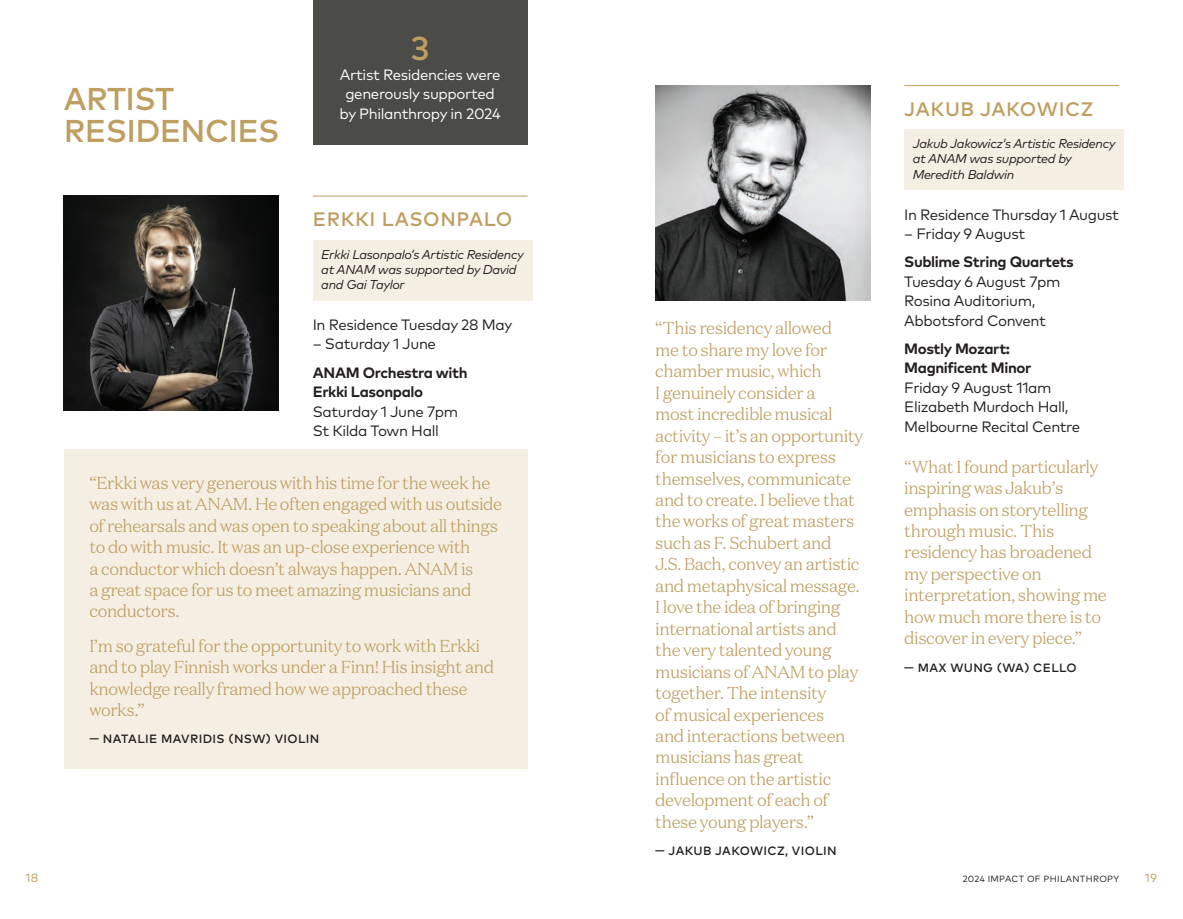
<style>
.page{position:relative;width:1183px;height:919px;background:#fff}
.page>*{position:absolute;margin:0;border:0;box-sizing:border-box;transform-origin:0 0}
.t1{font:500 33px "Mark Pro";color:#bf9e61}
.t2{font:500 31.5px/31.5px "Mark Pro";letter-spacing:-.02em;color:#bf9e61}
.t3{font:500 19.5px "Mark Pro";letter-spacing:.03em;color:#bf9e61}
.t4{font:300 17.25px/21.5px "Domaine Text";letter-spacing:-.025em;color:#bf9e61}
.t5{font:15px/19.5px "Mark Pro";letter-spacing:-.025em;color:#231f20}
.t6{font:700 15px/19.5px "Mark Pro";letter-spacing:-.025em;color:#231f20}
.t7{font:15px/19.5px "Mark Pro";letter-spacing:-.025em;color:#fff;text-align:center}
.t8{font:italic 12.75px/15.3px "Mark Pro";letter-spacing:-.025em;color:#231f20}
.t9{font:500 12px "Mark Pro";letter-spacing:.03em;color:#231f20}
.t10{font:12px "Mark Pro";color:#bf9e61}
.t11{font:9px "Mark Pro";letter-spacing:.03em;color:#231f20}
</style>
<div class="page">
<img style="left:655px;top:85px;width:215px;height:215px">
<hr style="left:904px;top:85px;width:214px;height:1px;background:#bf9e61">
<div style="left:904px;top:129px;width:219px;height:61px;background:#f5eee3"></div>
<img style="left:64px;top:196px;width:215px;height:214px">
<hr style="left:313px;top:196px;width:214px;height:1px;background:#bf9e61">
<div style="left:313px;top:240px;width:219px;height:60px;background:#f5eee3"></div>
<div style="left:64px;top:449px;width:463px;height:319px;background:#f5eee3"></div>
<div style="left:313px;top:0;width:214px;height:144px;background:#4b4c48"></div>
<h2 class="t2" style="left:64px;top:80px;width:217px">ARTIST<br>RESIDENCIES</h2>
<h1 class="t1" style="left:410px;top:24px;width:20px">3</h1>
<p class="t7" style="left:339px;top:63px;width:163px">Artist Residencies were generously supported by Philanthropy in 2024</p>
<p class="t3" style="left:313px;top:205px;width:201px">ERKKI LASONPALO</p>
<p class="t8" style="left:321px;top:245px;width:204px">Erkki Lasonpalo’s Artistic Residency at ANAM was supported by David and Gai Taylor</p>
<p class="t5" style="left:313px;top:314px;width:201px">In Residence Tuesday 28 May</p>
<p class="t5" style="left:313px;top:333px;width:125px">– Saturday 1 June</p>
<p class="t6" style="left:313px;top:361px;width:156px">ANAM Orchestra with<br>Erkki Lasonpalo</p>
<p class="t5" style="left:313px;top:400px;width:147px">Saturday 1 June 7pm<br>St Kilda Town Hall</p>
<p class="t4" style="left:89px;top:471px;width:414px">“Erkki was very generous with his time for the week he was with us at ANAM. He often engaged with us outside of rehearsals and was open to speaking about all things to do with music. It was an up-close experience with<br>a conductor which doesn’t always happen. ANAM is<br>a great space for us to meet amazing musicians and conductors.</p>
<p class="t4" style="left:89px;top:634px;width:406px">I’m so grateful for the opportunity to work with Erkki and to play Finnish works under a Finn! His insight and knowledge really framed how we approached these works.”</p>
<p class="t9" style="left:89px;top:730px;width:231px">— NATALIE MAVRIDIS (NSW) VIOLIN</p>
<p class="t4" style="left:655px;top:317px;width:209px">“This residency allowed<br>me to share my love for chamber music, which<br>I genuinely consider a<br>most incredible musical activity – it’s an opportunity for musicians to express themselves, communicate and to create. I believe that the works of great masters such as F. Schubert and<br>J.S. Bach, convey an artistic and metaphysical message.<br>I love the idea of bringing international artists and the very talented young musicians of ANAM to play together. The intensity<br>of musical experiences<br>and interactions between musicians has great influence on the artistic development of each of these young players.”</p>
<p class="t9" style="left:655px;top:841px;width:183px">— JAKUB JAKOWICZ, VIOLIN</p>
<p class="t3" style="left:904px;top:94px;width:190px">JAKUB JAKOWICZ</p>
<p class="t8" style="left:912px;top:135px;width:204px">Jakub Jakowicz’s Artistic Residency at ANAM was supported by<br>Meredith Baldwin</p>
<p class="t5" style="left:904px;top:203px;width:216px">In Residence Thursday 1 August</p>
<p class="t5" style="left:904px;top:223px;width:122px">– Friday 9 August</p>
<p class="t6" style="left:904px;top:251px;width:171px">Sublime String Quartets</p>
<p class="t5" style="left:904px;top:270px;width:158px">Tuesday 6 August 7pm<br>Rosina Auditorium,<br>Abbotsford Convent</p>
<p class="t6" style="left:904px;top:337px;width:129px">Mostly Mozart:<br>Magnificent Minor</p>
<p class="t5" style="left:904px;top:376px;width:177px">Friday 9 August 11am<br>Elizabeth Murdoch Hall,<br>Melbourne Recital Centre</p>
<p class="t4" style="left:904px;top:455px;width:204px">“What I found particularly inspiring was Jakub’s emphasis on storytelling through music. This residency has broadened my perspective on interpretation, showing me how much more there is to discover in every piece.”</p>
<p class="t9" style="left:904px;top:658px;width:174px">— MAX WUNG (WA) CELLO</p>
<p class="t10" style="left:25px;top:868px;width:14px">18</p>
<p class="t11" style="left:962px;top:872px;width:158px">2024 IMPACT OF PHILANTHROPY</p>
<p class="t10" style="left:1144px;top:868px;width:14px">19</p>
</div>
